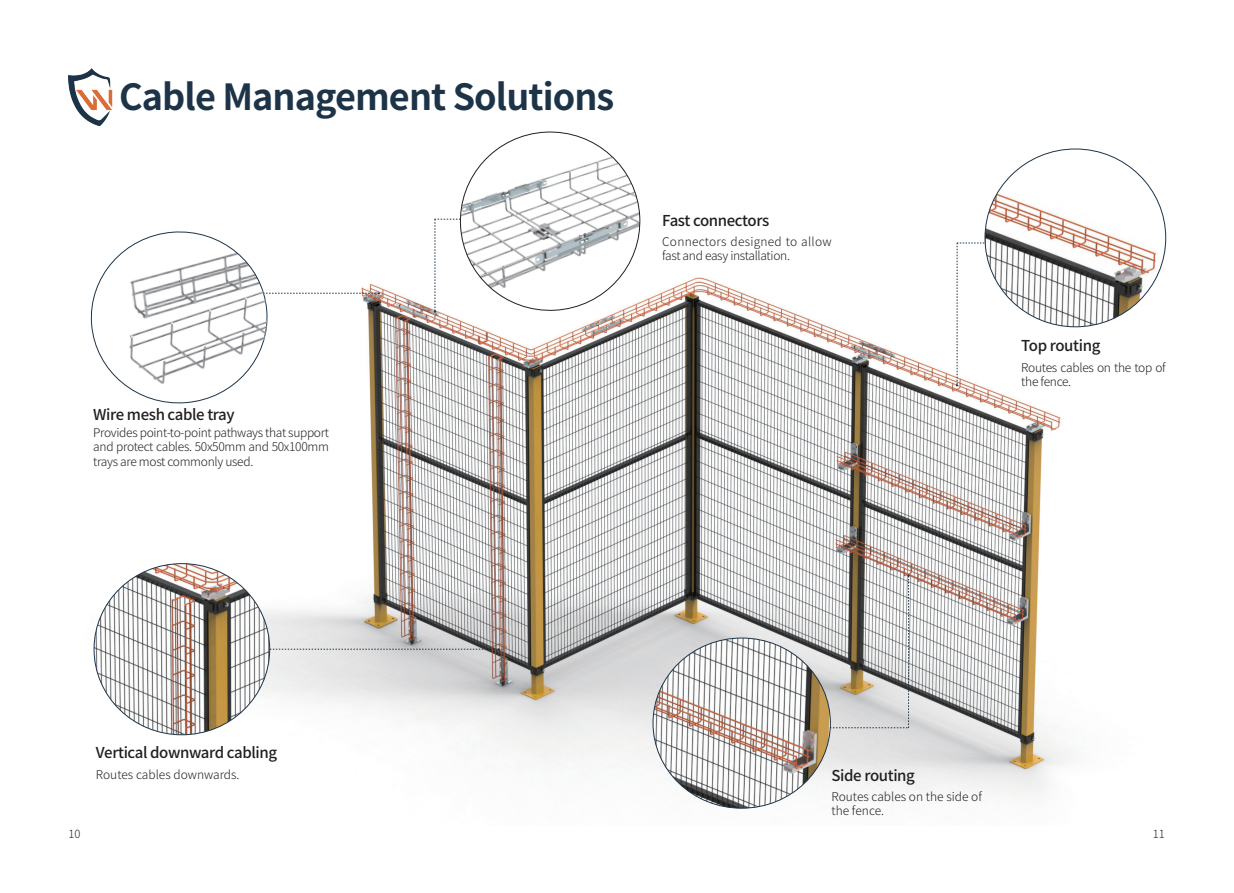
<style>
.page{position:relative;width:1234px;height:893px;background:#fff}
.page>*{position:absolute;margin:0;border:0;box-sizing:border-box;transform-origin:0 0}
.t1{font:700 36px "Source Han Sans CN";letter-spacing:-.025em;color:#1d3448}
.t2{font:500 15px "Source Han Sans CN";letter-spacing:-.025em;color:#231f20}
.t3{font:300 12px/14.4px "Source Han Sans CN";letter-spacing:-.02em;color:#231f20;text-align:justify}
.t4{font:300 12px/14.4px "Source Han Sans CN";color:#231f20}
.t5{font:300 12px/14.4px "Source Han Sans CN";letter-spacing:.005em;color:#231f20}
.t6{font:300 11.25px "Source Han Sans CN";color:#231f20}
</style>
<div class="page">
<img style="left:93px;top:223px;width:1074px;height:586px">
<img style="left:94px;top:564px;width:175px;height:171px">
<svg style="left:270px;top:648px;width:229px;height:2px"></svg>
<svg style="left:434px;top:131px;width:208px;height:182px"></svg>
<svg style="left:93px;top:228px;width:287px;height:178px"></svg>
<img style="left:90px;top:231px;width:180px;height:176px">
<img style="left:68px;top:68px;width:45px;height:58px">
<img style="left:984px;top:149px;width:181px;height:178px">
<img style="left:653px;top:638px;width:177px;height:170px">
<svg style="left:829px;top:575px;width:80px;height:153px"></svg>
<svg style="left:955px;top:243px;width:28px;height:143px"></svg>
<h1 class="t1" style="left:119px;top:77px;width:496px">Cable Management Solutions</h1>
<p class="t2" style="left:662px;top:212px;width:108px">Fast connectors</p>
<p class="t5" style="left:662px;top:234px;width:171px">Connectors designed to allow fast and easy installation.</p>
<p class="t2" style="left:93px;top:406px;width:143px">Wire mesh cable tray</p>
<p class="t3" style="left:93px;top:426px;width:237px">Provides point-to-point pathways that support and protect cables. 50x50mm and 50x100mm trays are most commonly used.</p>
<p class="t2" style="left:1021px;top:337px;width:81px">Top routing</p>
<p class="t3" style="left:1021px;top:360px;width:146px">Routes cables on the top of the fence.</p>
<p class="t2" style="left:96px;top:744px;width:183px">Vertical downward cabling</p>
<p class="t4" style="left:96px;top:767px;width:145px">Routes cables downwards.</p>
<p class="t2" style="left:831px;top:767px;width:85px">Side routing</p>
<p class="t4" style="left:831px;top:790px;width:152px">Routes cables on the side of the fence.</p>
<p class="t6" style="left:68px;top:827px;width:14px">10</p>
<p class="t6" style="left:1152px;top:827px;width:14px">11</p>
</div>
